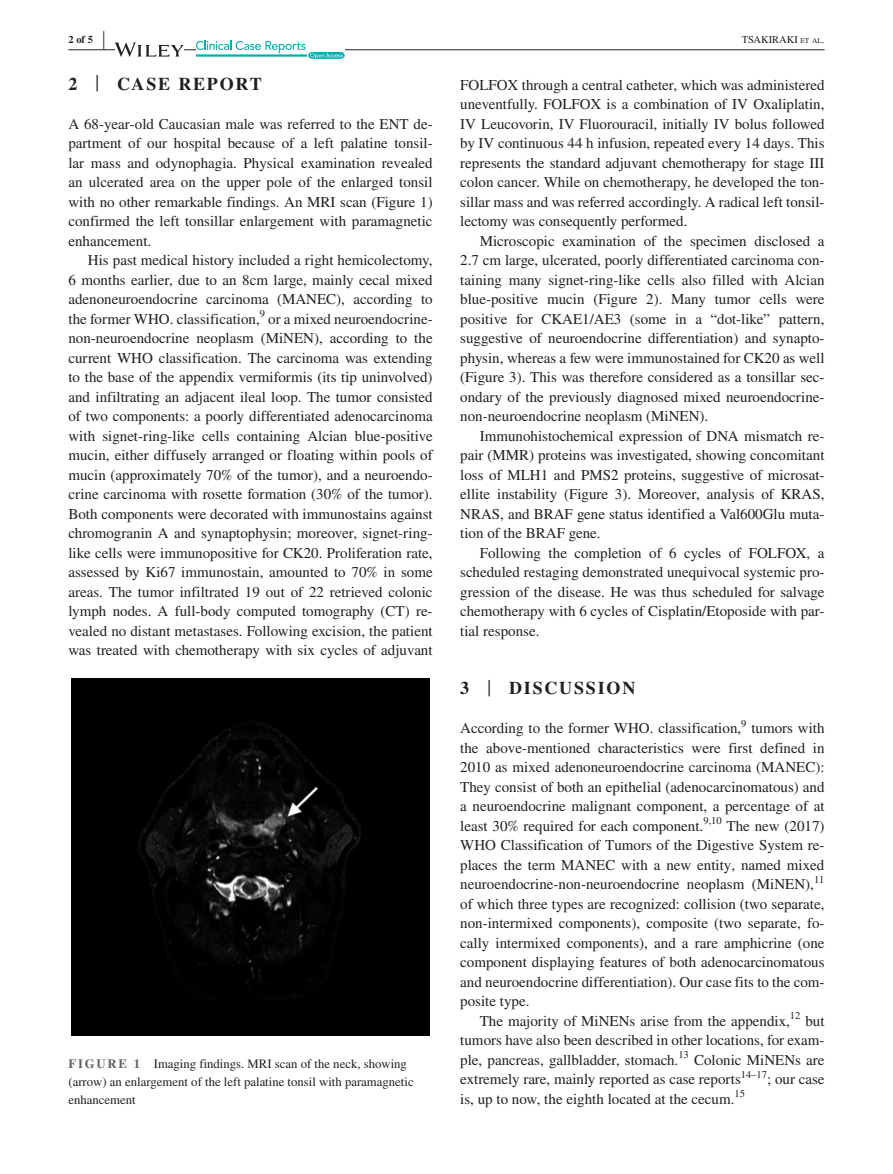
<style>
.page{position:relative;width:893px;height:1174px;background:#fff}
.page>*{position:absolute;margin:0;border:0;box-sizing:border-box;transform-origin:0 0}
.t1{font:700 25.95px "STIX";color:#231f20;scale:.36 1}
.t2{font:700 18px "STIX";letter-spacing:.1em;color:#231f20}
.t3{font:15px/19.5px "STIX";color:#231f20;text-align:justify}
.t4{font:12.75px/18px "STIX";color:#231f20}
.t5{font:10.5px "STIX";color:#231f20}
.t6{font:10.5px "STIX";color:#231f20}
.t7{font:700 10.5px "STIX";color:#231f20}
.s1{font-size:7.35px}
.s2{font-weight:400;font-size:23.7px}
.s3{font-weight:700;color:#636366}
</style>
<div class="page">
<hr style="left:68px;top:49px;width:756px;height:1px;background:#231f20">
<svg style="left:115px;top:43px;width:69px;height:14px"></svg>
<svg style="left:196px;top:41px;width:149px;height:18px"></svg>
<div style="left:68px;top:678px;width:365px;height:357px;background:linear-gradient(to bottom,#fff,#fff)"></div>
<img style="left:72px;top:678px;width:357px;height:357px">
<p class="t7" style="left:68px;top:33px;width:26px">2 of 5</p>
<h1 class="t1" style="left:103px;top:24px;width:7px">|</h1>
<p class="t6" style="left:742px;top:32px;width:84px">TSAKIRAKI <span class="s1">et al</span>.</p>
<p class="t2" style="left:68px;top:73px;width:195px">2 <span class="s2">|</span> CASE REPORT</p>
<p class="t3" style="left:68px;top:115px;width:366px">A 68-year-old Caucasian male was referred to the ENT de&shy;partment of our hospital because of a left palatine tonsil&shy;lar mass and odynophagia. Physical examination revealed an ulcerated area on the upper pole of the enlarged tonsil with no other remarkable findings. An MRI scan (Figure 1) confirmed the left tonsillar enlargement with paramagnetic enhancement.</p>
<p class="t3" style="left:68px;top:251px;width:366px;text-indent:20px">His past medical history included a right hemicolectomy, 6 months earlier, due to an 8cm large, mainly cecal mixed adenoneuroendocrine carcinoma (MANEC), according to the former WHO. classification,</p>
<p class="t3" style="left:460px;top:76px;width:366px">FOLFOX through a central catheter, which was administered uneventfully. FOLFOX is a combination of IV Oxaliplatin, IV Leucovorin, IV Fluorouracil, initially IV bolus followed by IV continuous 44 h infusion, repeated every 14 days. This represents the standard adjuvant chemotherapy for stage III colon cancer. While on chemotherapy, he developed the ton&shy;sillar mass and was referred accordingly. A radical left tonsil&shy;lectomy was consequently performed.</p>
<p class="t3" style="left:460px;top:232px;width:366px;text-indent:20px">Microscopic examination of the specimen disclosed a 2.7 cm large, ulcerated, poorly differentiated carcinoma con&shy;taining many signet-ring-like cells also filled with Alcian blue-positive mucin (Figure 2). Many tumor cells were positive for CKAE1/AE3 (some in a “dot-like” pattern, suggestive of neuroendocrine differentiation) and synapto&shy;physin, whereas a few were immunostained for CK20 as well (Figure 3). This was therefore considered as a tonsillar sec&shy;ondary of the previously diagnosed mixed neuroendocrine&shy;non-neuroendocrine neoplasm (MiNEN).</p>
<p class="t3" style="left:460px;top:427px;width:366px;text-indent:20px">Immunohistochemical expression of DNA mismatch re&shy;pair (MMR) proteins was investigated, showing concomitant loss of MLH1 and PMS2 proteins, suggestive of microsat&shy;ellite instability (Figure 3). Moreover, analysis of KRAS, NRAS, and BRAF gene status identified a Val600Glu muta&shy;tion of the BRAF gene.</p>
<p class="t3" style="left:460px;top:544px;width:366px;text-indent:20px">Following the completion of 6 cycles of FOLFOX, a scheduled restaging demonstrated unequivocal systemic pro&shy;gression of the disease. He was thus scheduled for salvage chemotherapy with 6 cycles of Cisplatin/Etoposide with par&shy;tial response.</p>
<p class="t5" style="left:260px;top:306px;width:7px">9</p>
<p class="t3" style="left:68px;top:310px;width:366px;text-indent:200px">or a mixed neuroendocrine&shy;non-neuroendocrine neoplasm (MiNEN), according to the current WHO classification. The carcinoma was extending to the base of the appendix vermiformis (its tip uninvolved) and infiltrating an adjacent ileal loop. The tumor consisted of two components: a poorly differentiated adenocarcinoma with signet-ring-like cells containing Alcian blue-positive mucin, either diffusely arranged or floating within pools of mucin (approximately 70% of the tumor), and a neuroendo&shy;crine carcinoma with rosette formation (30% of the tumor).<br>Both components were decorated with immunostains against chromogranin A and synaptophysin; moreover, signet-ring&shy;like cells were immunopositive for CK20. Proliferation rate, assessed by Ki67 immunostain, amounted to 70% in some areas. The tumor infiltrated 19 out of 22 retrieved colonic lymph nodes. A full-body computed tomography (CT) re&shy;vealed no distant metastases. Following excision, the patient was treated with chemotherapy with six cycles of adjuvant</p>
<p class="t4" style="left:68px;top:1055px;width:347px"><span class="s3">FIGURE 1</span> Imaging findings. MRI scan of the neck, showing (arrow) an enlargement of the left palatine tonsil with paramagnetic enhancement</p>
<p class="t2" style="left:460px;top:677px;width:176px">3 <span class="s2">|</span> DISCUSSION</p>
<p class="t3" style="left:460px;top:719px;width:282px">According to the former WHO. classification,</p>
<p class="t5" style="left:741px;top:716px;width:7px">9</p>
<p class="t3" style="left:460px;top:719px;width:366px;text-indent:291px">tumors with the above-mentioned characteristics were first defined in 2010 as mixed adenoneuroendocrine carcinoma (MANEC):<br>They consist of both an epithelial (adenocarcinomatous) and a neuroendocrine malignant component, a percentage of at least 30% required for each component.</p>
<p class="t5" style="left:703px;top:813px;width:20px">9,10</p>
<p class="t3" style="left:460px;top:817px;width:366px;text-indent:266px">The new (2017)<br>WHO Classification of Tumors of the Digestive System re&shy;places the term MANEC with a new entity, named mixed neuroendocrine-non-neuroendocrine neoplasm (MiNEN),</p>
<p class="t5" style="left:814px;top:872px;width:12px">11</p>
<p class="t3" style="left:460px;top:895px;width:366px">of which three types are recognized: collision (two separate,</p>
<p class="t3" style="left:460px;top:914px;width:366px">non-intermixed components), composite (two separate, fo-</p>
<p class="t3" style="left:460px;top:934px;width:366px">cally intermixed components), and a rare amphicrine (one</p>
<p class="t3" style="left:460px;top:953px;width:366px">component displaying features of both adenocarcinomatous</p>
<p class="t3" style="left:460px;top:973px;width:366px">and neuroendocrine differentiation). Our case fits to the com-</p>
<p class="t3" style="left:460px;top:992px;width:71px">posite type.</p>
<p class="t3" style="left:480px;top:1012px;width:312px">The majority of MiNENs arise from the appendix,</p>
<p class="t5" style="left:790px;top:1008px;width:12px">12</p>
<p class="t3" style="left:460px;top:1012px;width:366px;text-indent:345px">but tumors have also been described in other locations, for exam&shy;ple, pancreas, gallbladder, stomach.</p>
<p class="t5" style="left:678px;top:1047px;width:12px">13</p>
<p class="t3" style="left:460px;top:1051px;width:366px;text-indent:234px">Colonic MiNENs are extremely rare, mainly reported as case reports</p>
<p class="t5" style="left:741px;top:1067px;width:28px">14–17</p>
<p class="t3" style="left:767px;top:1070px;width:59px">; our case</p>
<p class="t5" style="left:734px;top:1086px;width:12px">15</p>
<p class="t3" style="left:460px;top:1090px;width:276px">is, up to now, the eighth located at the cecum.</p>
</div>
